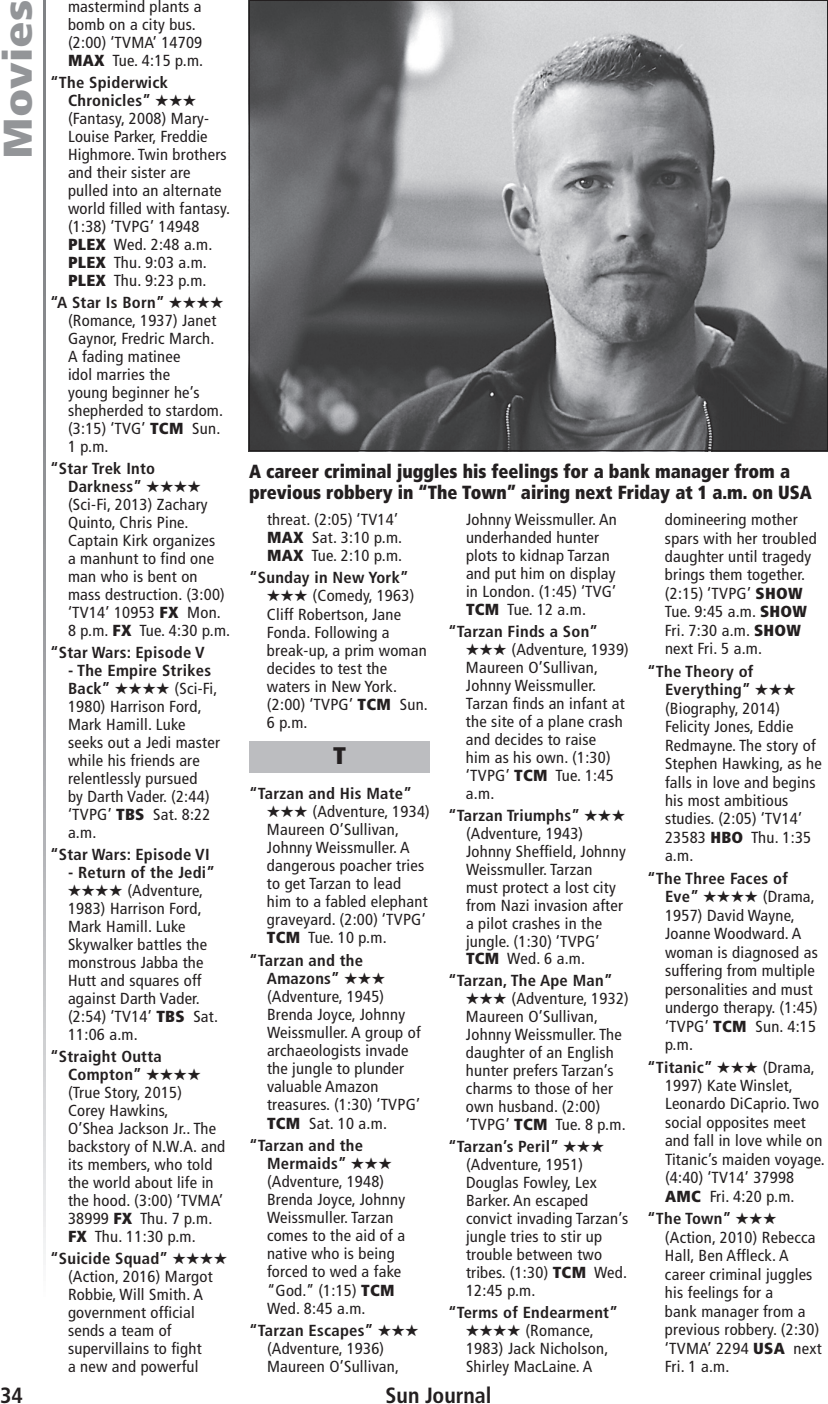
<style>
.page{position:relative;width:828px;height:1404px;background:#fff}
.page>*{position:absolute;margin:0;border:0;box-sizing:border-box;transform-origin:0 0}
.t1{font:900 condensed 40px "Frutiger";color:#939598;scale:1.2 1}
.t2{font:900 condensed 24px "Frutiger";color:#231f20;scale:1.04 1}
.t3{font:700 condensed 22px "Frutiger";color:#231f20}
.t4{font:900 condensed 19px/20.4px "Frutiger";color:#231f20;scale:.95 1}
.t5{font:condensed 16px/18px "Frutiger";letter-spacing:.015em;color:#231f20;scale:1.04 1}
.t6{font:700 condensed 16px/18px "Frutiger";letter-spacing:.015em;color:#231f20;text-align:center;scale:1.04 1}
.s1{font-weight:900}
</style>
<div class="page">
<svg style="left:44px;top:0;width:2px;height:1260px;background:#a6a7aa"></svg>
<div style="left:249px;top:741px;width:181px;height:32px;background:#bcbdc0"></div>
<svg style="left:249px;top:0;width:579px;height:451px;background:#848487"></svg>
<h1 class="t1" style="left:2px;top:159px;width:134px;rotate:-90deg">Movies</h1>
<p class="t5" style="left:68px;top:-1px;width:132px">mastermind plants a bomb on a city bus. (2:00) ‘TVMA’ 14709<br><span class="s1">MAX</span> Tue. 4:15 p.m.</p>
<p class="t6" style="left:50px;top:75px;width:115px">“The Spiderwick<br>Chronicles”</p>
<p class="t5" style="left:68px;top:111px;width:157px">(Fantasy, 2008) Mary-<br>Louise Parker, Freddie<br>Highmore. Twin brothers and their sister are pulled into an alternate world filled with fantasy. (1:38) ‘TVPG’ 14948<br><span class="s1">PLEX</span> Wed. 2:48 a.m.<br><span class="s1">PLEX</span> Thu. 9:03 a.m.<br><span class="s1">PLEX</span> Thu. 9:23 p.m.</p>
<p class="t6" style="left:50px;top:295px;width:112px">“A Star Is Born”</p>
<p class="t5" style="left:68px;top:313px;width:151px">(Romance, 1937) Janet<br>Gaynor, Fredric March.<br>A fading matinee<br>idol marries the<br>young beginner he’s shepherded to stardom. (3:15) ‘TVG’ <span class="s1">TCM</span> Sun.<br>1 p.m.</p>
<p class="t6" style="left:50px;top:461px;width:103px">“Star Trek Into<br>Darkness”</p>
<p class="t5" style="left:68px;top:497px;width:158px">(Sci-Fi, 2013) Zachary<br>Quinto, Chris Pine.<br>Captain Kirk organizes<br>a manhunt to find one man who is bent on mass destruction. (3:00) ‘TV14’ 10953 <span class="s1">FX</span> Mon.<br>8 p.m. <span class="s1">FX</span> Tue. 4:30 p.m.</p>
<p class="t6" style="left:50px;top:645px;width:150px">“Star Wars: Episode V</p>
<p class="t6" style="left:68px;top:663px;width:139px;text-align:left">- The Empire Strikes<br>Back”</p>
<p class="t5" style="left:68px;top:681px;width:148px;text-indent:107px">(Sci-Fi,<br>1980) Harrison Ford,<br>Mark Hamill. Luke seeks out a Jedi master while his friends are relentlessly pursued<br>by Darth Vader. (2:44) ‘TVPG’ <span class="s1">TBS</span> Sat. 8:22 a.m.</p>
<p class="t6" style="left:50px;top:847px;width:155px">“Star Wars: Episode VI</p>
<p class="t6" style="left:68px;top:865px;width:143px">- Return of the Jedi”</p>
<p class="t5" style="left:68px;top:883px;width:146px;text-indent:59px">(Adventure,<br>1983) Harrison Ford,<br>Mark Hamill. Luke<br>Skywalker battles the monstrous Jabba the<br>Hutt and squares off against Darth Vader. (2:54) ‘TV14’ <span class="s1">TBS</span> Sat.<br>11:06 a.m.</p>
<p class="t6" style="left:50px;top:1049px;width:109px">“Straight Outta<br>Compton”</p>
<p class="t5" style="left:68px;top:1085px;width:153px">(True Story, 2015)<br>Corey Hawkins,<br>O’Shea Jackson Jr.. The backstory of N.W.A. and its members, who told the world about life in the hood. (3:00) ‘TVMA’<br>38999 <span class="s1">FX</span> Thu. 7 p.m.<br><span class="s1">FX</span> Thu. 11:30 p.m.</p>
<p class="t6" style="left:50px;top:1251px;width:115px">“Suicide Squad”</p>
<p class="t5" style="left:68px;top:1269px;width:141px">(Action, 2016) Margot<br>Robbie, Will Smith. A government official sends a team of supervillains to fight a new and powerful</p>
<p class="t4" style="left:249px;top:463px;width:594px">A career criminal juggles his feelings for a bank manager from a previous robbery in “The Town” airing next Friday at 1 a.m. on USA</p>
<p class="t5" style="left:267px;top:512px;width:132px">threat. (2:05) ‘TV14’<br><span class="s1">MAX</span> Sat. 3:10 p.m.<br><span class="s1">MAX</span> Tue. 2:10 p.m.</p>
<p class="t6" style="left:249px;top:570px;width:155px">“Sunday in New York”</p>
<p class="t5" style="left:267px;top:588px;width:156px;text-indent:46px">(Comedy, 1963)<br>Cliff Robertson, Jane<br>Fonda. Following a break-up, a prim woman decides to test the waters in New York. (2:00) ‘TVPG’ <span class="s1">TCM</span> Sun.<br>6 p.m.</p>
<h2 class="t2" style="left:333px;top:746px;width:14px">T</h2>
<p class="t6" style="left:249px;top:785px;width:158px">“Tarzan and His Mate”</p>
<p class="t5" style="left:267px;top:803px;width:158px;text-indent:46px">(Adventure, 1934)<br>Maureen O’Sullivan,<br>Johnny Weissmuller. A dangerous poacher tries to get Tarzan to lead<br>him to a fabled elephant graveyard. (2:00) ‘TVPG’<br><span class="s1">TCM</span> Tue. 10 p.m.</p>
<p class="t6" style="left:249px;top:952px;width:111px">“Tarzan and the<br>Amazons”</p>
<p class="t5" style="left:267px;top:988px;width:149px">(Adventure, 1945)<br>Brenda Joyce, Johnny<br>Weissmuller. A group of archaeologists invade the jungle to plunder valuable Amazon treasures. (1:30) ‘TVPG’<br><span class="s1">TCM</span> Sat. 10 a.m.</p>
<p class="t6" style="left:249px;top:1137px;width:111px">“Tarzan and the<br>Mermaids”</p>
<p class="t5" style="left:267px;top:1173px;width:134px">(Adventure, 1948)<br>Brenda Joyce, Johnny<br>Weissmuller. Tarzan comes to the aid of a native who is being forced to wed a fake “God.” (1:15) <span class="s1">TCM<br></span>Wed. 8:45 a.m.</p>
<p class="t6" style="left:249px;top:1323px;width:121px">“Tarzan Escapes”</p>
<p class="t5" style="left:267px;top:1341px;width:128px">(Adventure, 1936)<br>Maureen O’Sullivan,</p>
<p class="t5" style="left:466px;top:512px;width:147px">Johnny Weissmuller. An underhanded hunter plots to kidnap Tarzan and put him on display in London. (1:45) ‘TVG’<br><span class="s1">TCM</span> Tue. 12 a.m.</p>
<p class="t6" style="left:448px;top:624px;width:146px">“Tarzan Finds a Son”</p>
<p class="t5" style="left:466px;top:642px;width:158px;text-indent:46px">(Adventure, 1939)<br>Maureen O’Sullivan,<br>Johnny Weissmuller.<br>Tarzan finds an infant at the site of a plane crash and decides to raise<br>him as his own. (1:30) ‘TVPG’ <span class="s1">TCM</span> Tue. 1:45 a.m.</p>
<p class="t6" style="left:448px;top:807px;width:128px">“Tarzan Triumphs”</p>
<p class="t5" style="left:466px;top:825px;width:155px">(Adventure, 1943)<br>Johnny Sheffield, Johnny<br>Weissmuller. Tarzan must protect a lost city from Nazi invasion after a pilot crashes in the jungle. (1:30) ‘TVPG’<br><span class="s1">TCM</span> Wed. 6 a.m.</p>
<p class="t6" style="left:448px;top:973px;width:160px">“Tarzan, The Ape Man”</p>
<p class="t5" style="left:466px;top:991px;width:158px;text-indent:46px">(Adventure, 1932)<br>Maureen O’Sullivan,<br>Johnny Weissmuller. The daughter of an English hunter prefers Tarzan’s charms to those of her own husband. (2:00) ‘TVPG’ <span class="s1">TCM</span> Tue. 8 p.m.</p>
<p class="t6" style="left:448px;top:1139px;width:108px">“Tarzan’s Peril”</p>
<p class="t5" style="left:466px;top:1157px;width:157px">(Adventure, 1951)<br>Douglas Fowley, Lex<br>Barker. An escaped convict invading Tarzan’s jungle tries to stir up trouble between two tribes. (1:30) <span class="s1">TCM</span> Wed.<br>12:45 p.m.</p>
<p class="t6" style="left:448px;top:1305px;width:165px">“Terms of Endearment”</p>
<p class="t5" style="left:466px;top:1323px;width:138px;text-indent:59px">(Romance,<br>1983) Jack Nicholson,<br>Shirley MacLaine. A</p>
<p class="t5" style="left:665px;top:512px;width:147px">domineering mother spars with her troubled daughter until tragedy brings them together. (2:15) ‘TVPG’ <span class="s1">SHOW<br></span>Tue. 9:45 a.m. <span class="s1">SHOW<br></span>Fri. 7:30 a.m. <span class="s1">SHOW </span>next Fri. 5 a.m.</p>
<p class="t6" style="left:647px;top:663px;width:104px;text-align:right">“The Theory of<br>Everything”</p>
<p class="t5" style="left:665px;top:700px;width:152px">(Biography, 2014)<br>Felicity Jones, Eddie<br>Redmayne. The story of<br>Stephen Hawking, as he falls in love and begins his most ambitious studies. (2:05) ‘TV14’<br>23583 <span class="s1">HBO</span> Thu. 1:35 a.m.</p>
<p class="t6" style="left:665px;top:870px;width:120px;text-align:left;text-indent:-18px">“The Three Faces of<br>Eve”</p>
<p class="t5" style="left:665px;top:889px;width:149px;text-indent:98px">(Drama,<br>1957) David Wayne,<br>Joanne Woodward. A woman is diagnosed as suffering from multiple personalities and must undergo therapy. (1:45) ‘TVPG’ <span class="s1">TCM</span> Sun. 4:15 p.m.</p>
<p class="t6" style="left:647px;top:1059px;width:65px">“Titanic”</p>
<p class="t5" style="left:665px;top:1059px;width:155px;text-indent:98px">(Drama,<br>1997) Kate Winslet,<br>Leonardo DiCaprio. Two social opposites meet and fall in love while on<br>Titanic’s maiden voyage. (4:40) ‘TV14’ 37998<br><span class="s1">AMC</span> Fri. 4:20 p.m.</p>
<p class="t6" style="left:647px;top:1211px;width:83px">“The Town”</p>
<p class="t5" style="left:665px;top:1229px;width:152px">(Action, 2010) Rebecca<br>Hall, Ben Affleck. A career criminal juggles his feelings for a<br>bank manager from a previous robbery. (2:30) ‘TVMA’ 2294 <span class="s1">USA</span> next<br>Fri. 1 a.m.</p>
<h3 class="t3" style="left:0;top:1386px;width:24px">34</h3>
<h3 class="t3" style="left:386px;top:1386px;width:108px">Sun Journal</h3>
</div>
